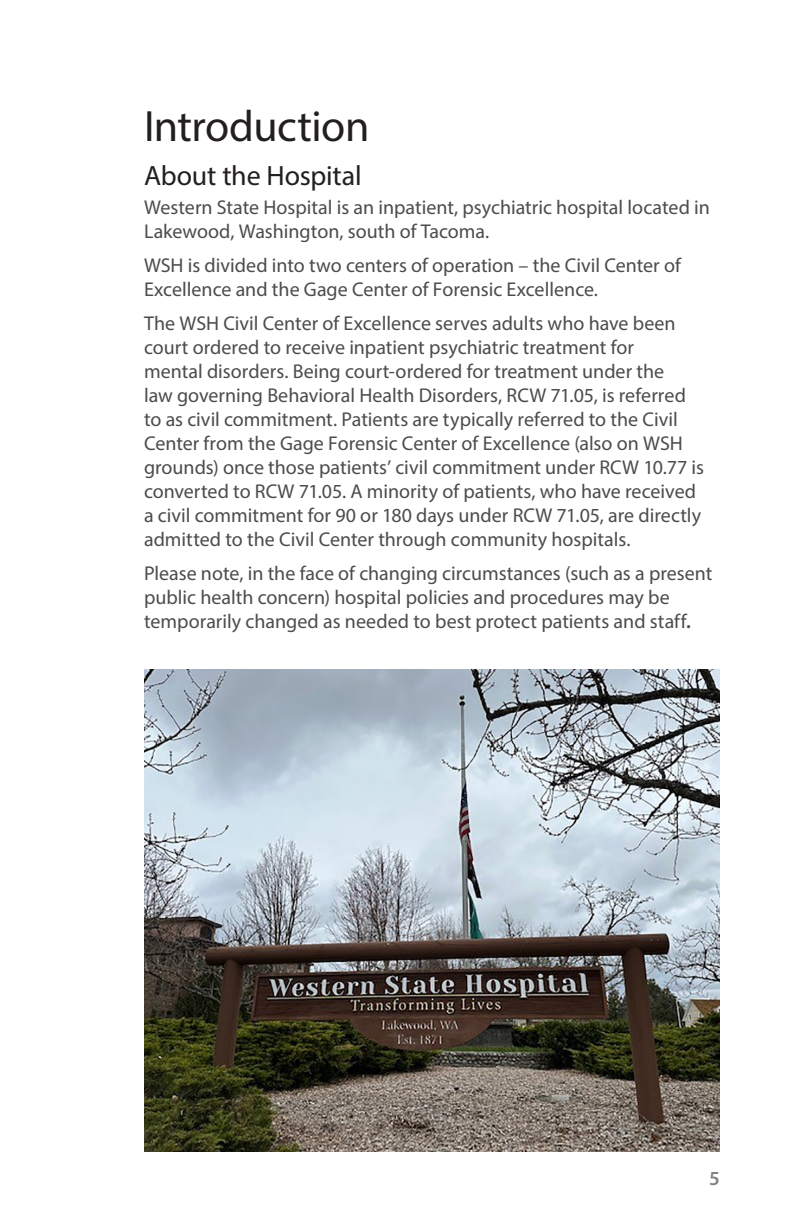
<style>
.page{position:relative;width:792px;height:1224px;background:#fff}
.page>*{position:absolute;margin:0;border:0;box-sizing:border-box;transform-origin:0 0}
.Indent{font:44px "Myriad Pro";letter-spacing:-.01em;color:#231f20}
.Indent-2{font:28px "Myriad Pro";letter-spacing:-.01em;color:#231f20}
.Indent-3{font:20px/24px "Myriad Pro";color:#4b4c4d}
.t1{font:600 20px "Myriad Pro";color:#808285}
.s1{font-weight:600}
</style>
<div class="page">
<img style="left:144px;top:670px;width:576px;height:482px">
<p class="Indent" style="left:144px;top:99px;width:227px">Introduction</p>
<p class="Indent-2" style="left:144px;top:159px;width:219px">About the Hospital</p>
<p class="Indent-3" style="left:144px;top:195px;width:567px">Western State Hospital is an inpatient, psychiatric hospital located in<br>Lakewood, Washington, south of Tacoma.</p>
<p class="Indent-3" style="left:144px;top:253px;width:538px">WSH is divided into two centers of operation – the Civil Center of<br>Excellence and the Gage Center of Forensic Excellence.</p>
<p class="Indent-3" style="left:144px;top:311px;width:562px">The WSH Civil Center of Excellence serves adults who have been court ordered to receive inpatient psychiatric treatment for<br>mental disorders. Being court-ordered for treatment under the<br>law governing Behavioral Health Disorders, RCW 71.05, is referred to as civil commitment. Patients are typically referred to the Civil Center from the Gage Forensic Center of Excellence (also on WSH grounds) once those patients’ civil commitment under RCW 10.77 is converted to RCW 71.05. A minority of patients, who have received a civil commitment for 90 or 180 days under RCW 71.05, are directly admitted to the Civil Center through community hospitals.</p>
<p class="Indent-3" style="left:144px;top:561px;width:570px">Please note, in the face of changing circumstances (such as a present public health concern) hospital policies and procedures may be temporarily changed as needed to best protect patients and staff<span class="s1">.</span></p>
<p class="t1" style="left:709px;top:1167px;width:12px">5</p>
</div>
